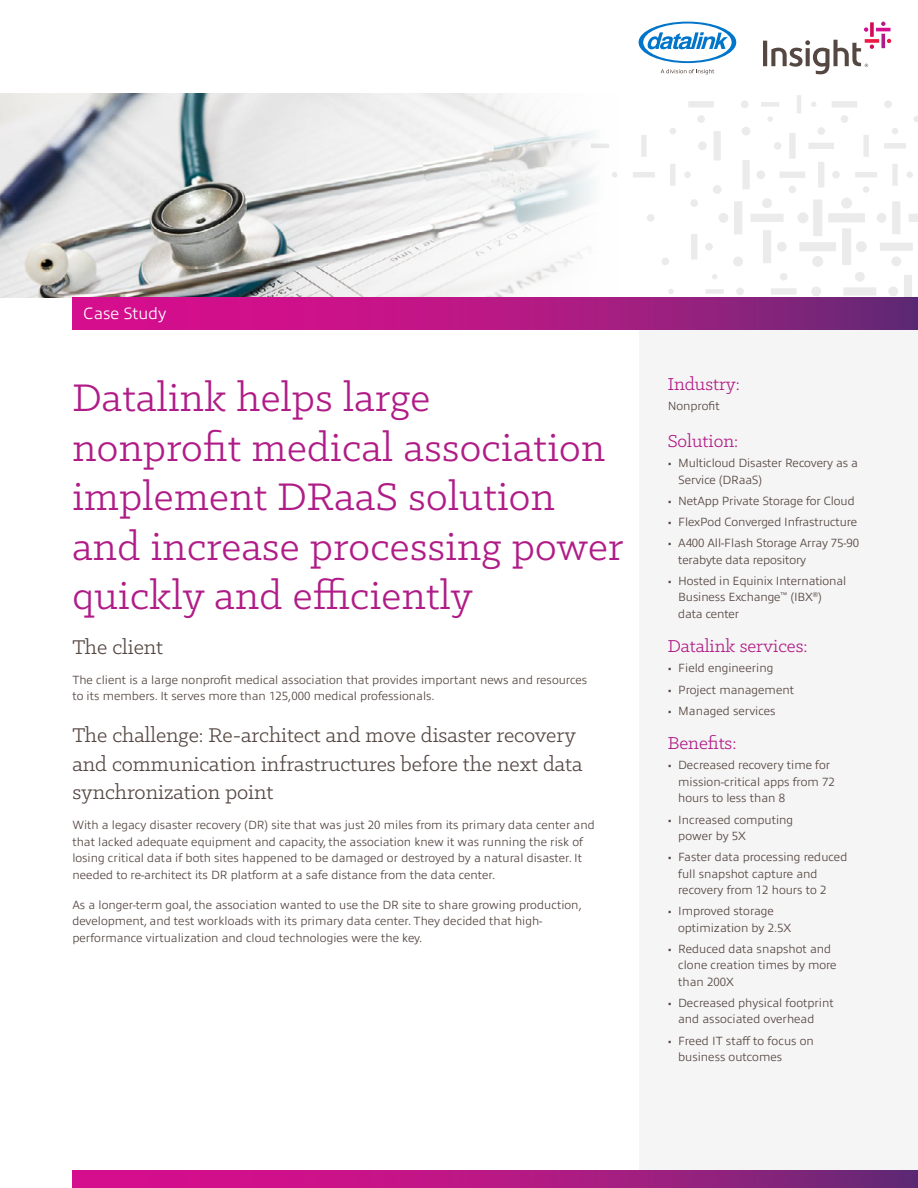
<style>
.page{position:relative;width:918px;height:1188px;background:#fff}
.page>*{position:absolute;margin:0;border:0;box-sizing:border-box;transform-origin:0 0}
.t1{font:43.5px/49.5px "Klinic Slab";letter-spacing:.01em;color:#b01c87}
.t2{font:22.5px/28.5px "Klinic Slab";color:#554742}
.t3{font:19.5px "Klinic Slab";color:#b01c87}
.t4{font:300 16.5px "Allumi Pro";color:#fff}
.t5{font:300 12px/16.5px "Allumi Pro";color:#554742}
</style>
<div class="page">
<img style="left:0;top:93px;width:591px;height:204px">
<div style="left:639px;top:305px;width:279px;height:883px;background:#f6f5f5"></div>
<svg style="left:72px;top:297px;width:846px;height:33px;background:#ae1983"></svg>
<svg style="left:72px;top:1171px;width:846px;height:17px;background:#ad1983"></svg>
<svg style="left:591px;top:95px;width:327px;height:202px"></svg>
<svg style="left:661px;top:69px;width:53px;height:5px"></svg>
<svg style="left:639px;top:22px;width:97px;height:41px"></svg>
<svg style="left:881px;top:34px;width:4px;height:14px"></svg>
<svg style="left:881px;top:22px;width:4px;height:4px"></svg>
<svg style="left:870px;top:22px;width:4px;height:15px"></svg>
<hr style="left:876px;top:28px;width:15px;height:3px;background:#d40e8c">
<svg style="left:864px;top:27px;width:4px;height:5px"></svg>
<svg style="left:865px;top:39px;width:14px;height:4px"></svg>
<svg style="left:887px;top:39px;width:4px;height:4px"></svg>
<svg style="left:763px;top:40px;width:111px;height:34px"></svg>
<h3 class="t4" style="left:84px;top:301px;width:84px">Case Study</h3>
<h1 class="t1" style="left:72px;top:372px;width:553px">Datalink helps large<br>nonprofit medical association implement DRaaS solution and increase processing power quickly and efficiently</h1>
<h2 class="t2" style="left:72px;top:632px;width:92px">The client</h2>
<p class="t5" style="left:72px;top:670px;width:516px">The client is a large nonprofit medical association that provides important news and resources to its members. It serves more than 125,000 medical professionals.</p>
<h2 class="t2" style="left:72px;top:720px;width:512px">The challenge: Re-architect and move disaster recovery and communication infrastructures before the next data synchronization point</h2>
<p class="t5" style="left:72px;top:816px;width:524px">With a legacy disaster recovery (DR) site that was just 20 miles from its primary data center and that lacked adequate equipment and capacity, the association knew it was running the risk of losing critical data if both sites happened to be damaged or destroyed by a natural disaster. It needed to re-architect its DR platform at a safe distance from the data center.</p>
<p class="t5" style="left:72px;top:895px;width:511px">As a longer-term goal, the association wanted to use the DR site to share growing production, development, and test workloads with its primary data center. They decided that high&shy;performance virtualization and cloud technologies were the key.</p>
<h3 class="t3" style="left:668px;top:372px;width:74px">Industry:</h3>
<p class="t5" style="left:668px;top:397px;width:54px">Nonprofit</p>
<h3 class="t3" style="left:668px;top:429px;width:72px">Solution:</h3>
<p class="t5" style="left:678px;top:454px;width:181px;text-indent:-10px">• Multicloud Disaster Recovery as a<br>Service (DRaaS)</p>
<p class="t5" style="left:668px;top:492px;width:189px">• NetApp Private Storage for Cloud</p>
<p class="t5" style="left:668px;top:513px;width:191px">• FlexPod Converged Infrastructure</p>
<p class="t5" style="left:678px;top:534px;width:182px;text-indent:-10px">• A400 All-Flash Storage Array 75-90 terabyte data repository</p>
<p class="t5" style="left:678px;top:571px;width:170px;text-indent:-10px">• Hosted in Equinix International<br>Business Exchange<sup>™</sup> (IBX<sup>®</sup>) data center</p>
<h3 class="t3" style="left:668px;top:634px;width:141px">Datalink services:</h3>
<p class="t5" style="left:668px;top:659px;width:107px">• Field engineering</p>
<p class="t5" style="left:668px;top:680px;width:128px">• Project management</p>
<p class="t5" style="left:668px;top:701px;width:109px">• Managed services</p>
<h3 class="t3" style="left:668px;top:731px;width:70px">Benefits:</h3>
<p class="t5" style="left:678px;top:756px;width:158px;text-indent:-10px">• Decreased recovery time for mission-critical apps from 72 hours to less than 8</p>
<p class="t5" style="left:678px;top:810px;width:117px;text-indent:-10px">• Increased computing power by 5X</p>
<p class="t5" style="left:678px;top:848px;width:171px;text-indent:-10px">• Faster data processing reduced full snapshot capture and recovery from 12 hours to 2</p>
<p class="t5" style="left:678px;top:902px;width:115px;text-indent:-10px">• Improved storage optimization by 2.5X</p>
<p class="t5" style="left:678px;top:939px;width:160px;text-indent:-10px">• Reduced data snapshot and clone creation times by more than 200X</p>
<p class="t5" style="left:678px;top:994px;width:157px;text-indent:-10px">• Decreased physical footprint and associated overhead</p>
<p class="t5" style="left:678px;top:1031px;width:137px;text-indent:-10px">• Freed IT staff to focus on business outcomes</p>
</div>
